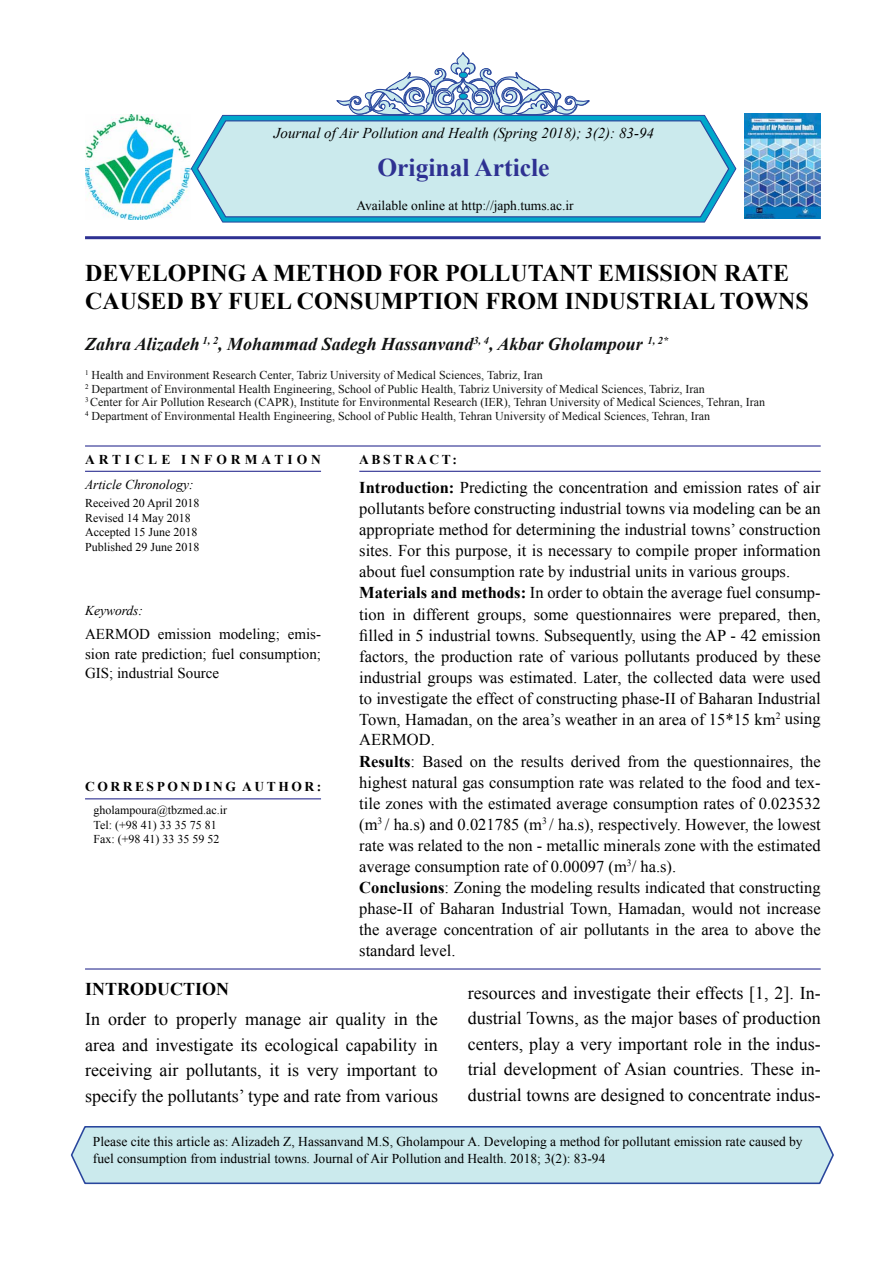
<style>
.page{position:relative;width:893px;height:1263px;background:#fff}
.page>*{position:absolute;margin:0;border:0;box-sizing:border-box;transform-origin:0 0}
.t1{font:700 25.5px "Times New Roman";color:#2e3192}
.t2{font:700 24px/27.6px "Times New Roman";color:#000}
.t3{font:18px/25.5px "Times New Roman";color:#000;text-align:justify}
.t4{font:italic 700 18px "Times New Roman";color:#131413}
.t5{font:700 18px "Times New Roman";color:#000}
.t6{font:16.5px/21px "Times New Roman";color:#000}
.t7{font:15px/19.5px "Times New Roman";color:#000;text-align:justify}
.t8{font:italic 15px "Times New Roman";color:#000}
.t9{font:13.5px/16.5px "Times New Roman";color:#000}
.t10{font:700 13.5px "Times New Roman";letter-spacing:.19em;color:#000}
.t11{font:italic 13.5px "Times New Roman";color:#000}
.t12{font:700 13.5px "Times New Roman";letter-spacing:.3em;color:#000}
.t13{font:12px/13.8px "Times New Roman";color:#131413}
.t14{font:12px/14.4px "Times New Roman";color:#000}
.s1{font-weight:700}
</style>
<div class="page">
<svg style="left:70px;top:1126px;width:764px;height:59px;background:#c3e1e9"></svg>
<svg style="left:336px;top:52px;width:254px;height:63px"></svg>
<svg style="left:460px;top:103px;width:7px;height:11px"></svg>
<div style="left:459px;top:103px;width:8px;height:11px;border:1px solid #29469d;border-radius:50%"></div>
<div style="left:459px;top:72px;width:8px;height:6px;background:#00a8cb;border-radius:50%"></div>
<div style="left:459px;top:72px;width:9px;height:6px;border:1px solid #29469d;border-radius:50%"></div>
<div style="left:459px;top:93px;width:8px;height:6px;background:#00a8cb;border-radius:50%"></div>
<div style="left:459px;top:93px;width:9px;height:6px;border:1px solid #29469d;border-radius:50%"></div>
<svg style="left:190px;top:115px;width:547px;height:108px;fill:#00a8cb"></svg>
<svg style="left:196px;top:120px;width:534px;height:98px;background:#c2e3ea"></svg>
<hr style="left:85px;top:236px;width:736px;height:3px;background:#2e3192">
<hr style="left:85px;top:445px;width:736px;height:2px;background:#2e3192">
<hr style="left:85px;top:968px;width:736px;height:1px;background:#2e3192">
<hr style="left:85px;top:798px;width:236px;height:1px;background:#2e3192">
<hr style="left:359px;top:471px;width:462px;height:1px;background:#2e3192">
<hr style="left:85px;top:471px;width:236px;height:1px;background:#2e3192">
<img style="left:744px;top:113px;width:77px;height:105px">
<img style="left:85px;top:114px;width:105px;height:105px">
<p class="t8" style="left:274px;top:123px;width:382px">Journal of Air Pollution and Health (Spring 2018); 3(2): 83-94</p>
<h1 class="t1" style="left:377px;top:150px;width:174px">Original Article</h1>
<p class="t9" style="left:356px;top:197px;width:219px">Available online at http://japh.tums.ac.ir</p>
<h2 class="t2" style="left:85px;top:259px;width:725px">DEVELOPING A METHOD FOR POLLUTANT EMISSION RATE<br>CAUSED BY FUEL CONSUMPTION FROM INDUSTRIAL TOWNS</h2>
<p class="t4" style="left:85px;top:332px;width:585px">Zahra Alizadeh <sup>1,</sup> <sup>2</sup>, Mohammad Sadegh Hassanvand<sup>3,</sup> <sup>4</sup>, Akbar Gholampour <sup>1,</sup> <sup>2*</sup></p>
<p class="t13" style="left:85px;top:368px;width:681px"><sup>1</sup> Health and Environment Research Center, Tabriz University of Medical Sciences, Tabriz, Iran<br><sup>2</sup> Department of Environmental Health Engineering, School of Public Health, Tabriz University of Medical Sciences, Tabriz, Iran<br><sup>3</sup> Center for Air Pollution Research (CAPR), Institute for Environmental Research (IER), Tehran University of Medical Sciences, Tehran, Iran <sup>4</sup> Department of Environmental Health Engineering, School of Public Health, Tehran University of Medical Sciences, Tehran, Iran</p>
<p class="t12" style="left:85px;top:450px;width:237px">ARTICLE INFORMATION</p>
<p class="t11" style="left:85px;top:475px;width:110px">Article Chronology:</p>
<p class="t14" style="left:85px;top:496px;width:116px">Received 20 April 2018<br>Revised 14 May 2018<br>Accepted 15 June 2018<br>Published 29 June 2018</p>
<p class="t11" style="left:85px;top:601px;width:59px">Keywords:</p>
<p class="t7" style="left:85px;top:624px;width:237px">AERMOD emission modeling; emis&shy;sion rate prediction; fuel consumption; GIS; industrial Source</p>
<p class="t10" style="left:85px;top:778px;width:238px">CORRESPONDING AUTHOR:</p>
<p class="t14" style="left:94px;top:803px;width:135px">gholampoura@tbzmed.ac.ir<br>Tel: (+98 41) 33 35 75 81<br>Fax: (+98 41) 33 35 59 52</p>
<p class="t10" style="left:359px;top:450px;width:99px">ABSTRACT:</p>
<p class="t6" style="left:359px;top:477px;width:463px"><span class="s1">Introduction:</span> Predicting the concentration and emission rates of air pollutants before constructing industrial towns via modeling can be an appropriate method for determining the industrial towns’ construction sites. For this purpose, it is necessary to compile proper information about fuel consumption rate by industrial units in various groups.<br><span class="s1">Materials and methods:</span> In order to obtain the average fuel consump&shy;tion in different groups, some questionnaires were prepared, then, filled in 5 industrial towns. Subsequently, using the AP - 42 emission factors, the production rate of various pollutants produced by these industrial groups was estimated. Later, the collected data were used to investigate the effect of constructing phase-II of Baharan Industrial Town, Hamadan, on the area’s weather in an area of 15*15 km<sup>2</sup> using AERMOD.<br><span class="s1">Results</span>: Based on the results derived from the questionnaires, the highest natural gas consumption rate was related to the food and tex&shy;tile zones with the estimated average consumption rates of 0.023532 (m<sup>3</sup> / ha.s) and 0.021785 (m<sup>3</sup> / ha.s), respectively. However, the lowest rate was related to the non - metallic minerals zone with the estimated average consumption rate of 0.00097 (m<sup>3</sup>/ ha.s).<br><span class="s1">Conclusions</span>: Zoning the modeling results indicated that constructing phase-II of Baharan Industrial Town, Hamadan, would not increase the average concentration of air pollutants in the area to above the standard level.</p>
<p class="t5" style="left:85px;top:977px;width:145px">INTRODUCTION</p>
<p class="t3" style="left:85px;top:1006px;width:354px">In order to properly manage air quality in the area and investigate its ecological capability in receiving air pollutants, it is very important to specify the pollutants’ type and rate from various</p>
<p class="t3" style="left:468px;top:980px;width:354px">resources and investigate their effects [1, 2]. In&shy;dustrial Towns, as the major bases of production centers, play a very important role in the indus&shy;trial development of Asian countries. These in&shy;dustrial towns are designed to concentrate indus-</p>
<p class="t9" style="left:93px;top:1133px;width:711px">Please cite this article as: Alizadeh Z, Hassanvand M.S, Gholampour A. Developing a method for pollutant emission rate caused by fuel consumption from industrial towns. Journal of Air Pollution and Health. 2018; 3(2): 83-94</p>
</div>
